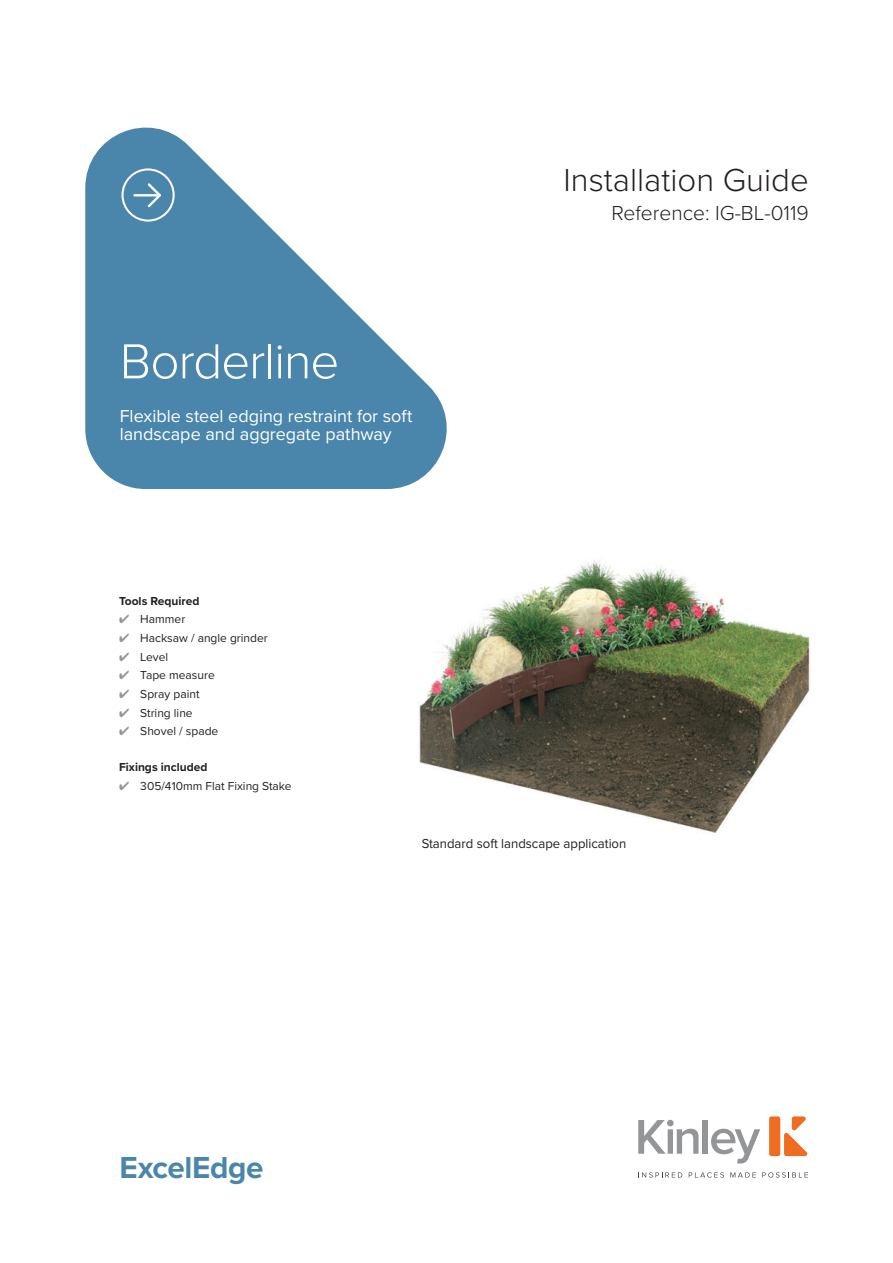
<style>
.page{position:relative;width:893px;height:1263px;background:#fff}
.page>*{position:absolute;margin:0;border:0;box-sizing:border-box;transform-origin:0 0}
.t1{font:300 51px "Proxima Nova";letter-spacing:-.02em;color:#fff}
.t2{font:300 33px "Proxima Nova";color:#231f20}
.t3{font:700 31.5px "Proxima Nova";letter-spacing:-.015em;color:#4a86ac}
.t4{font:300 21px "Proxima Nova";color:#231f20}
.t5{font:18px/18px "Proxima Nova";color:#fff}
.Body_text{font:13.5px "Proxima Nova";color:#231f20}
.t6{font:12px "Proxima Nova";color:#231f20}
.Parts_head{font:700 12px "Proxima Nova";color:#231f20}
.s1{color:#939598}
</style>
<div class="page">
<svg style="left:638px;top:1120px;width:60px;height:34px"></svg>
<div style="left:702px;top:1120px;width:6px;height:34px;background:#939598"></div>
<svg style="left:711px;top:1129px;width:49px;height:34px"></svg>
<svg style="left:638px;top:1172px;width:44px;height:5px"></svg>
<svg style="left:689px;top:1172px;width:35px;height:5px"></svg>
<svg style="left:730px;top:1172px;width:26px;height:5px"></svg>
<svg style="left:762px;top:1172px;width:46px;height:5px"></svg>
<div style="left:769px;top:1116px;width:11px;height:40px;background:#f06c21;border-radius:2px"></div>
<svg style="left:784px;top:1116px;width:24px;height:40px"></svg>
<svg style="left:85px;top:127px;width:362px;height:362px;fill:#4a86ac"></svg>
<svg style="left:122px;top:168px;width:53px;height:54px;background:#6397b7"></svg>
<hr style="left:133px;top:194px;width:28px;height:2px;background:#fff">
<img style="left:419px;top:560px;width:391px;height:273px">
<h1 class="t1" style="left:120px;top:323px;width:221px">Borderline</h1>
<h3 class="t5" style="left:120px;top:406px;width:294px">Flexible steel edging restraint for soft landscape and aggregate pathway</h3>
<h2 class="t2" style="left:564px;top:155px;width:247px">Installation Guide</h2>
<h3 class="t4" style="left:612px;top:197px;width:199px">Reference: IG-BL-0119</h3>
<p class="Parts_head" style="left:119px;top:592px;width:82px">Tools Required</p>
<p class="t6" style="left:119px;top:610px;width:68px"><span class="s1">✔</span> Hammer</p>
<p class="t6" style="left:119px;top:629px;width:150px"><span class="s1">✔</span> Hacksaw / angle grinder</p>
<p class="t6" style="left:119px;top:648px;width:51px"><span class="s1">✔</span> Level</p>
<p class="t6" style="left:119px;top:666px;width:97px"><span class="s1">✔</span> Tape measure</p>
<p class="t6" style="left:119px;top:685px;width:82px"><span class="s1">✔</span> Spray paint</p>
<p class="t6" style="left:119px;top:704px;width:75px"><span class="s1">✔</span> String line</p>
<p class="t6" style="left:119px;top:722px;width:101px"><span class="s1">✔</span> Shovel / spade</p>
<p class="Parts_head" style="left:119px;top:758px;width:90px">Fixings included</p>
<p class="t6" style="left:119px;top:777px;width:174px"><span class="s1">✔</span> 305/410mm Flat Fixing Stake</p>
<p class="Body_text" style="left:422px;top:834px;width:206px">Standard soft landscape application</p>
<h3 class="t3" style="left:119px;top:1144px;width:146px">ExcelEdge</h3>
</div>
